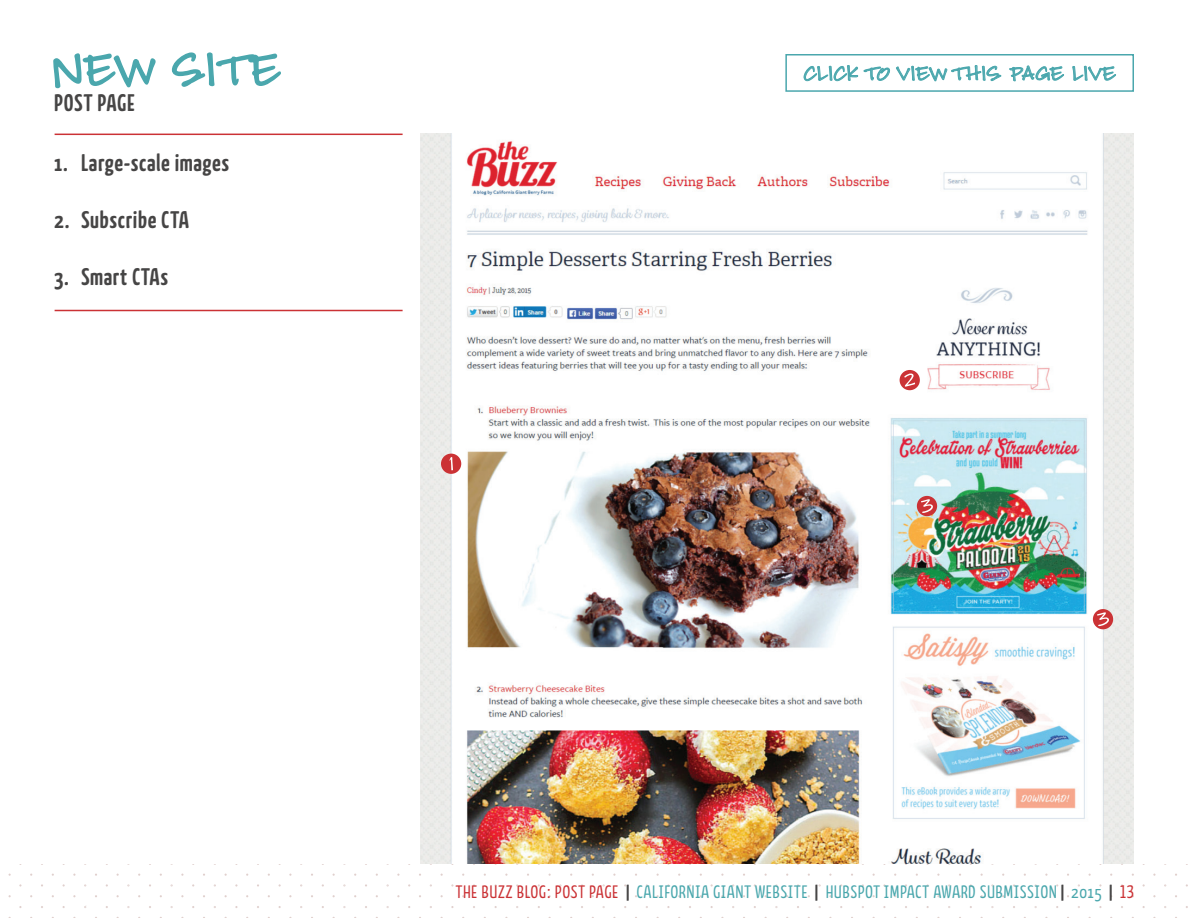
<style>
.page{position:relative;width:1188px;height:918px;background:#fff}
.page>*{position:absolute;margin:0;border:0;box-sizing:border-box;transform-origin:0 0}
.t1{font:72px "Louisiana";letter-spacing:.05em;color:#4aa7ad}
.t2{font:31.5px "Louisiana";letter-spacing:.04em;color:#4aa7ad}
.t3{font:700 24px "Kava Pro";letter-spacing:.025em;color:#464545}
.t4{font:18px "Kava Pro";letter-spacing:.025em;color:#4aa7ad}
.s1{color:#cb3235}
.s2{font-weight:700;color:#464545}
</style>
<div class="page">
<img style="left:420px;top:134px;width:714px;height:485px">
<img style="left:420px;top:619px;width:714px;height:245px">
<svg style="left:53px;top:53px;width:103px;height:36px"></svg>
<svg style="left:171px;top:52px;width:110px;height:35px"></svg>
<hr style="left:55px;top:134px;width:348px;height:1px;background:#cb3235">
<hr style="left:55px;top:310px;width:348px;height:1px;background:#cb3235">
<div style="left:441px;top:454px;width:20px;height:20px;background:#cb3235;border-radius:50%"></div>
<svg style="left:449px;top:457px;width:4px;height:13px"></svg>
<svg style="left:803px;top:65px;width:87px;height:17px"></svg>
<svg style="left:896px;top:65px;width:106px;height:17px"></svg>
<svg style="left:1009px;top:65px;width:55px;height:17px"></svg>
<svg style="left:1072px;top:65px;width:44px;height:16px"></svg>
<div style="left:785px;top:54px;width:349px;height:38px;border:2px solid #4aa7ad"></div>
<div style="left:900px;top:370px;width:20px;height:20px;background:#cb3235;border-radius:50%"></div>
<svg style="left:904px;top:374px;width:11px;height:13px"></svg>
<div style="left:917px;top:496px;width:20px;height:20px;background:#cb3235;border-radius:50%"></div>
<svg style="left:921px;top:499px;width:12px;height:14px"></svg>
<div style="left:1093px;top:609px;width:20px;height:20px;background:#cb3235;border-radius:50%"></div>
<svg style="left:1097px;top:612px;width:12px;height:14px"></svg>
<h1 class="t1" style="left:54px;top:16px;width:227px">NEW SITE</h1>
<h3 class="t3" style="left:54px;top:88px;width:82px">POST PAGE</h3>
<h3 class="t3" style="left:54px;top:147px;width:177px">1. Large-scale images</h3>
<h3 class="t3" style="left:54px;top:204px;width:137px">2. Subscribe CTA</h3>
<h3 class="t3" style="left:54px;top:261px;width:116px">3. Smart CTAs</h3>
<h2 class="t2" style="left:804px;top:50px;width:313px">CLICK TO VIEW THIS PAGE LIVE</h2>
<p class="t4" style="left:455px;top:881px;width:680px"><span class="s1">THE BUZZ BLOG: POST PAGE</span> <span class="s2">|</span> CALIFORNIA GIANT WEBSITE <span class="s2">|</span> HUBSPOT IMPACT AWARD SUBMISSION <span class="s2">|</span> 2015 <span class="s2">|</span> <span class="s1">13</span></p>
</div>
